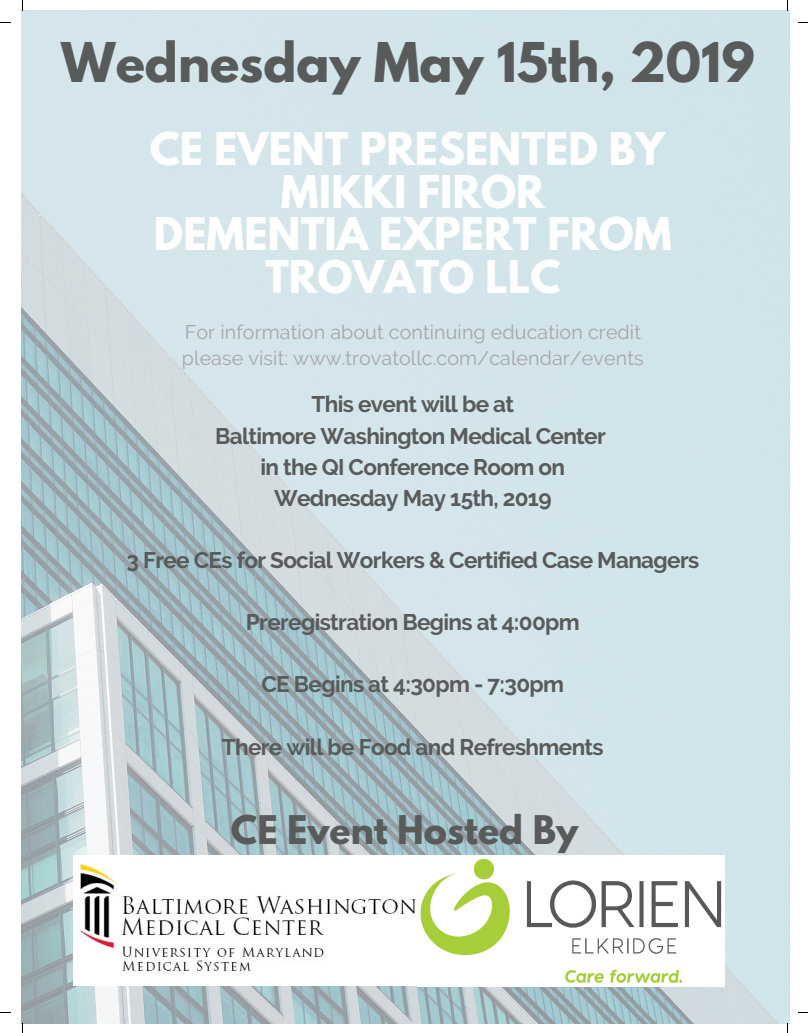
<style>
.page{position:relative;width:808px;height:1033px;background:#fff}
.page>*{position:absolute;margin:0;border:0;box-sizing:border-box;transform-origin:0 0}
.t1{font:700 48.5px "League Spartan";color:#585b5a}
.t2{font:700 40px/42.8px "League Spartan";color:#fff;text-align:center}
.t3{font:700 35px "League Spartan";color:#585b5a}
.t4{font:700 22.5px/31.1px "Raleway";letter-spacing:-.03em;color:#585b5a;text-align:center}
.t5{font:19.62px/26.5px "Raleway";letter-spacing:.005em;color:#a6a6a6}
</style>
<div class="page">
<img style="left:22px;top:10px;width:767px;height:1013px">
<img style="left:74px;top:855px;width:343px;height:131px">
<img style="left:417px;top:855px;width:307px;height:131px">
<h1 class="t1" style="left:61px;top:38px;width:695px">Wednesday May 15th, 2019</h1>
<h2 class="t2" style="left:150px;top:132px;width:523px">CE EVENT PRESENTED BY<br>MIKKI FIROR<br>DEMENTIA EXPERT FROM<br>TROVATO LLC</h2>
<p class="t5" style="left:182px;top:318px;width:463px">For information about continuing education credit please visit: www.trovatollc.com/calendar/events</p>
<p class="t4" style="left:215px;top:389px;width:392px">This event will be at<br>Baltimore Washington Medical Center in the QI Conference Room on<br>Wednesday May 15th, 2019</p>
<p class="t4" style="left:126px;top:544px;width:574px">3 Free CEs for Social Workers &amp; Certified Case Managers</p>
<p class="t4" style="left:246px;top:606px;width:335px">Preregistration Begins at 4:00pm</p>
<p class="t4" style="left:261px;top:669px;width:304px">CE Begins at 4:30pm - 7:30pm</p>
<p class="t4" style="left:222px;top:731px;width:383px">There will be Food and Refreshments</p>
<h3 class="t3" style="left:231px;top:812px;width:349px">CE Event Hosted By</h3>
</div>
